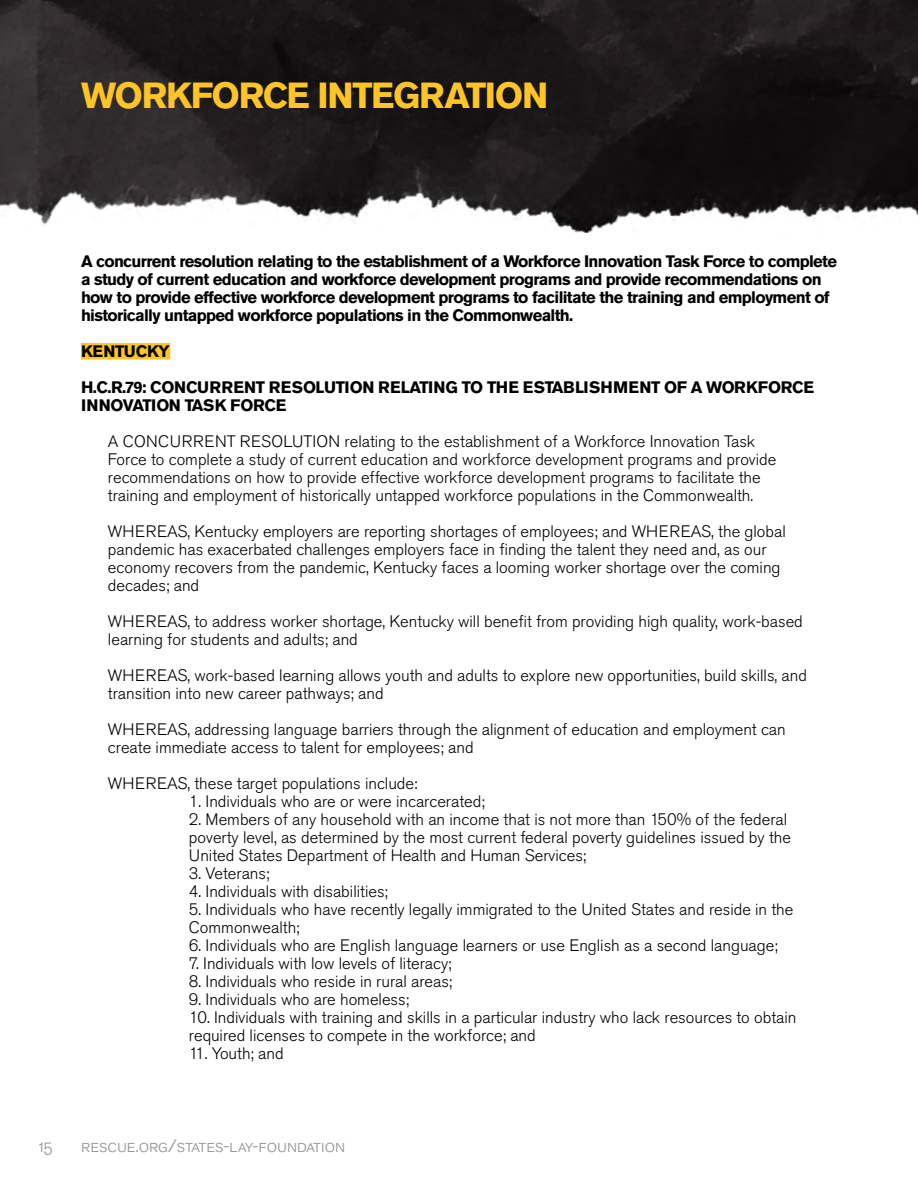
<style>
.page{position:relative;width:918px;height:1188px;background:#fff}
.page>*{position:absolute;margin:0;border:0;box-sizing:border-box;transform-origin:0 0}
.t1{font:700 36px "Akzidenz Grotesk Std";letter-spacing:-.04em;color:#ffc425}
.t2{font:300 18px "Akzidenz Grotesk Std";color:#939598}
.t3{font:300 16.5px/18px "Akzidenz Grotesk Std";color:#000}
.t4{font:700 16.5px/18px "Akzidenz Grotesk Std";letter-spacing:-.04em;color:#000}
</style>
<div class="page">
<img style="left:0;top:0;width:918px;height:233px">
<div style="left:81px;top:343px;width:89px;height:17px;background:#ffc425"></div>
<h1 class="t1" style="left:81px;top:75px;width:469px">WORKFORCE INTEGRATION</h1>
<p class="t4" style="left:81px;top:253px;width:758px">A concurrent resolution relating to the establishment of a Workforce Innovation Task Force to complete a study of current education and workforce development programs and provide recommendations on how to provide effective workforce development programs to facilitate the training and employment of historically untapped workforce populations in the Commonwealth.</p>
<p class="t4" style="left:81px;top:334px;width:735px;line-height:36px">KENTUCKY<br>H.C.R.79: CONCURRENT RESOLUTION RELATING TO THE ESTABLISHMENT OF A WORKFORCE</p>
<p class="t4" style="left:81px;top:397px;width:207px">INNOVATION TASK FORCE</p>
<p class="t3" style="left:108px;top:433px;width:670px">A CONCURRENT RESOLUTION relating to the establishment of a Workforce Innovation Task Force to complete a study of current education and workforce development programs and provide recommendations on how to provide effective workforce development programs to facilitate the training and employment of historically untapped workforce populations in the Commonwealth.</p>
<p class="t3" style="left:108px;top:523px;width:679px">WHEREAS, Kentucky employers are reporting shortages of employees; and WHEREAS, the global pandemic has exacerbated challenges employers face in finding the talent they need and, as our economy recovers from the pandemic, Kentucky faces a looming worker shortage over the coming decades; and</p>
<p class="t3" style="left:108px;top:613px;width:696px">WHEREAS, to address worker shortage, Kentucky will benefit from providing high quality, work-based learning for students and adults; and</p>
<p class="t3" style="left:108px;top:667px;width:701px">WHEREAS, work-based learning allows youth and adults to explore new opportunities, build skills, and transition into new career pathways; and</p>
<p class="t3" style="left:108px;top:721px;width:679px">WHEREAS, addressing language barriers through the alignment of education and employment can create immediate access to talent for employees; and</p>
<p class="t3" style="left:108px;top:775px;width:311px">WHEREAS, these target populations include:</p>
<p class="t3" style="left:189px;top:793px;width:297px">1. Individuals who are or were incarcerated;</p>
<p class="t3" style="left:189px;top:811px;width:604px">2. Members of any household with an income that is not more than 150% of the federal poverty level, as determined by the most current federal poverty guidelines issued by the<br>United States Department of Health and Human Services;</p>
<p class="t3" style="left:189px;top:865px;width:82px">3. Veterans;</p>
<p class="t3" style="left:189px;top:883px;width:201px">4. Individuals with disabilities;</p>
<p class="t3" style="left:189px;top:901px;width:606px">5. Individuals who have recently legally immigrated to the United States and reside in the<br>Commonwealth;</p>
<p class="t3" style="left:189px;top:937px;width:590px">6. Individuals who are English language learners or use English as a second language;</p>
<p class="t3" style="left:189px;top:955px;width:264px">7. Individuals with low levels of literacy;</p>
<p class="t3" style="left:189px;top:973px;width:265px">8. Individuals who reside in rural areas;</p>
<p class="t3" style="left:189px;top:991px;width:222px">9. Individuals who are homeless;</p>
<p class="t3" style="left:189px;top:1009px;width:609px">10. Individuals with training and skills in a particular industry who lack resources to obtain required licenses to compete in the workforce; and</p>
<p class="t3" style="left:189px;top:1045px;width:96px">11. Youth; and</p>
<p class="t2" style="left:38px;top:1135px;width:16px">15</p>
<p class="t2" style="left:81px;top:1135px;width:266px">rescue.org/states-lay-foundation</p>
</div>
